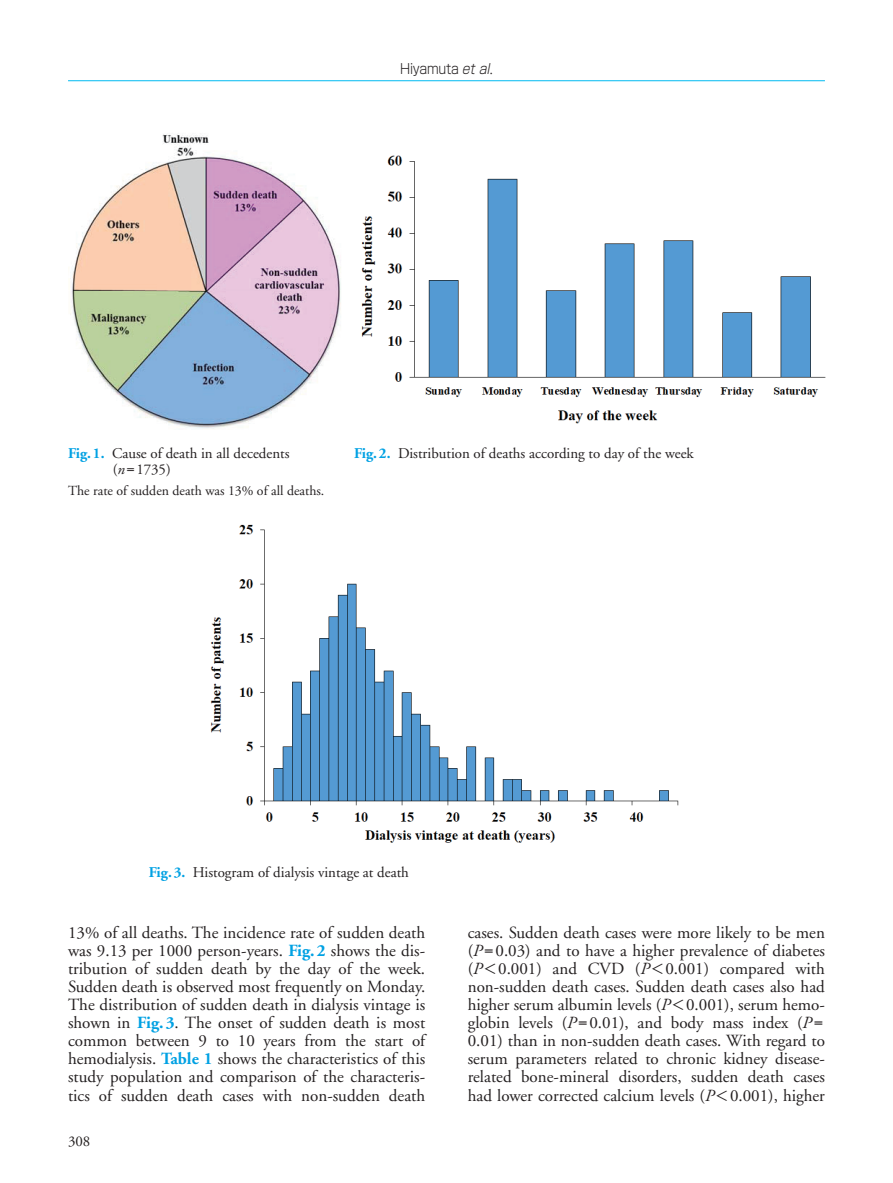
<style>
.page{position:relative;width:893px;height:1183px;background:#fff}
.page>*{position:absolute;margin:0;border:0;box-sizing:border-box;transform-origin:0 0}
.t1{font:16.95px/18px "Adobe Garamond";color:#231f20;text-align:justify}
.t2{font:14.85px/15.9px "Adobe Garamond";color:#231f20}
.t3{font:13.8px "Adobe Garamond";color:#231f20}
.t4{font:13.8px "Shin Go Light 83 pv RKSJ H";letter-spacing:-.025em;color:#231f20;scale:.9 1}
.s1{font-style:italic}
.s2{font-family:"Ryumin regular 83 pv RKSJ H"}
.s3{font-weight:700;color:#00a1e3}
.s4{font-family:"Ryumin Medium 83 pv RKSJ H";font-size:12.15px}
.s5{font-family:"Ryumin Medium 83 pv RKSJ H";font-size:13.8px}
</style>
<div class="page">
<hr style="left:68px;top:80px;width:757px;height:1px;background:#00baf1">
<img style="left:70px;top:134px;width:271px;height:295px">
<img style="left:361px;top:155px;width:465px;height:269px">
<img style="left:210px;top:524px;width:469px;height:319px">
<p class="t4" style="left:400px;top:64px;width:104px">Hiyamuta <span class="s1">et al</span><span class="s2">.</span></p>
<p class="t2" style="left:113px;top:446px;width:178px;text-indent:-45px"><span class="s3">Fig.1.</span> Cause of death in all decedents (<span class="s1">n</span><span class="s4">=</span>1735)</p>
<p class="t3" style="left:68px;top:485px;width:258px">The rate of sudden death was 13% of all deaths.</p>
<p class="t2" style="left:354px;top:446px;width:341px"><span class="s3">Fig.2.</span> Distribution of deaths according to day of the week</p>
<p class="t2" style="left:149px;top:865px;width:262px"><span class="s3">Fig.3.</span> Histogram of dialysis vintage at death</p>
<p class="t1" style="left:68px;top:924px;width:359px">13% of all deaths. The incidence rate of sudden death was 9.13 per 1000 person-years. <span class="s3">Fig.2</span> shows the dis&shy;tribution of sudden death by the day of the week.<br>Sudden death is observed most frequently on Monday.<br>The distribution of sudden death in dialysis vintage is shown in <span class="s3">Fig.3</span>. The onset of sudden death is most common between 9 to 10 years from the start of hemodialysis. <span class="s3">Table 1</span> shows the characteristics of this study population and comparison of the characteris&shy;tics of sudden death cases with non-sudden death</p>
<p class="t2" style="left:68px;top:1134px;width:24px">308</p>
<p class="t1" style="left:468px;top:924px;width:359px">cases. Sudden death cases were more likely to be men (<span class="s1">P</span><span class="s5">=</span>0.03) and to have a higher prevalence of diabetes (<span class="s1">P</span><span class="s5">＜</span>0.001) and CVD (<span class="s1">P</span><span class="s5">＜</span>0.001) compared with non-sudden death cases. Sudden death cases also had higher serum albumin levels (<span class="s1">P</span><span class="s5">＜</span>0.001), serum hemo&shy;globin levels (<span class="s1">P</span><span class="s5">=</span>0.01), and body mass index (<span class="s1">P</span><span class="s5">= </span>0.01) than in non-sudden death cases. With regard to serum parameters related to chronic kidney disease&shy;related bone-mineral disorders, sudden death cases had lower corrected calcium levels (<span class="s1">P</span><span class="s5">＜</span>0.001), higher</p>
</div>
